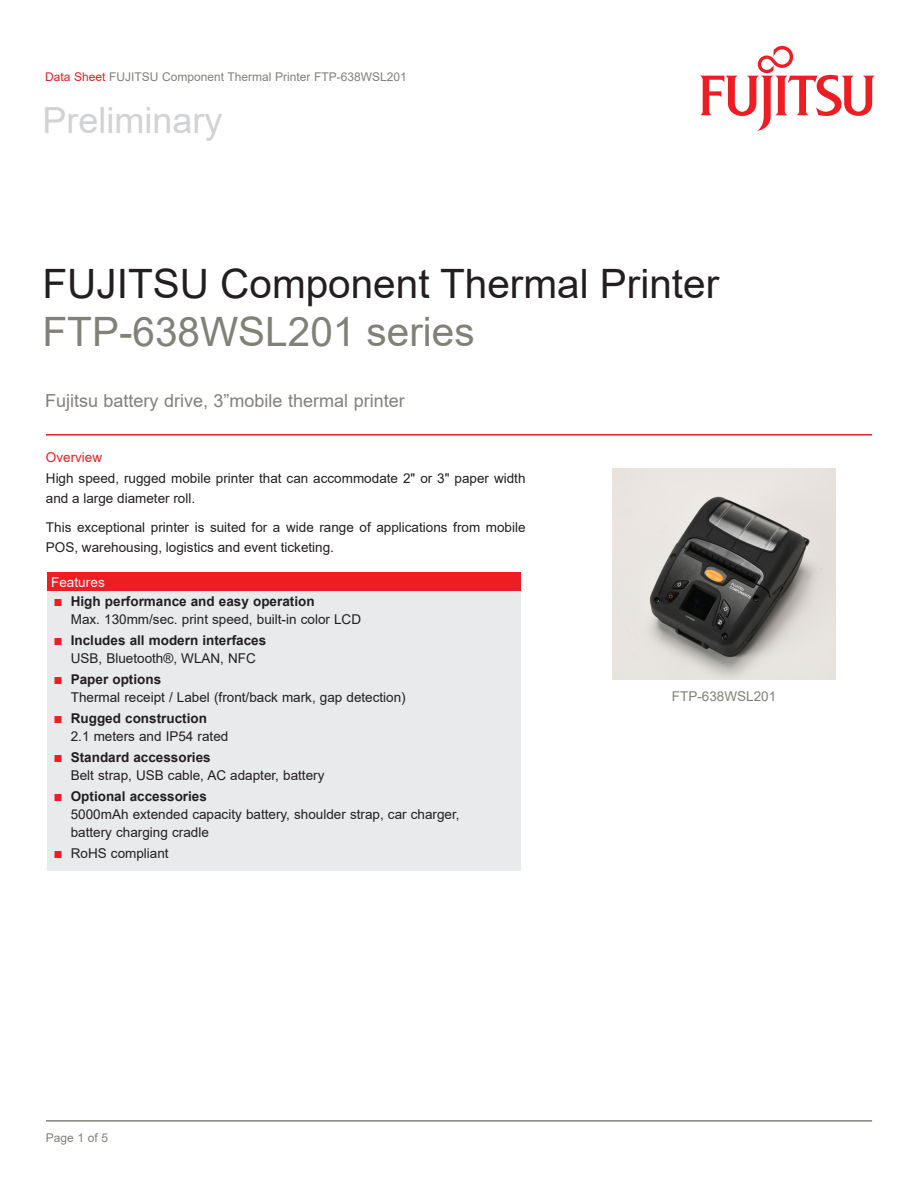
<style>
.page{position:relative;width:918px;height:1188px;background:#fff}
.page>*{position:absolute;margin:0;border:0;box-sizing:border-box;transform-origin:0 0}
.t1{font:40.5px "Arial";color:#231f20}
.t2{font:40.5px "Arial";color:#818178}
.t3{font:36px "Arial";color:#d1d2d4}
.t4{font:18px "Arial";color:#818178}
.BodyText{font:13.5px/18px "Arial";color:#231f20}
.t5{font:700 13.5px/18px "Arial";color:#231f20;text-align:center}
.Fujitsu_Image_Captio{font:13.5px "Arial";color:#818178}
.Fujitsu_Section_Head{font:13.5px "Arial";color:#ee1d23}
.Fujitsu_Table_Header{font:13.5px "Arial";letter-spacing:.005em;color:#fff}
.t6{font:12px "Arial";color:#818178}
.s1{color:#ee1d23}
.s2{font-family:"Fujitsu Sans";font-weight:300;color:#ee1d23}
.s3{font-weight:700}
.s4{font-weight:400}
</style>
<div class="page">
<svg style="left:700px;top:46px;width:175px;height:85px"></svg>
<hr style="left:46px;top:434px;width:826px;height:2px;background:#ee1d23">
<hr style="left:46px;top:1120px;width:826px;height:2px;background:#818178">
<div style="left:47px;top:572px;width:473px;height:19px;background:#ee1d23"></div>
<div style="left:47px;top:591px;width:473px;height:279px;background:#e9eaeb"></div>
<img style="left:612px;top:468px;width:224px;height:212px">
<p class="t6" style="left:45px;top:68px;width:363px"><span class="s1">Data Sheet</span> FUJITSU Component Thermal Printer FTP-638WSL201</p>
<h2 class="t3" style="left:43px;top:96px;width:181px">Preliminary</h2>
<h1 class="t1" style="left:43px;top:256px;width:678px">FUJITSU Component Thermal Printer</h1>
<h1 class="t2" style="left:43px;top:304px;width:434px">FTP-638WSL201 series</h1>
<h3 class="t4" style="left:45px;top:388px;width:361px">Fujitsu battery drive, 3”mobile thermal printer</h3>
<p class="Fujitsu_Section_Head" style="left:46px;top:448px;width:58px">Overview</p>
<p class="BodyText" style="left:46px;top:468px;width:481px;line-height:20.2px">High speed, rugged mobile printer that can accommodate 2" or 3" paper width and a large diameter roll.</p>
<p class="BodyText" style="left:46px;top:517px;width:481px;line-height:20.2px">This exceptional printer is suited for a wide range of applications from mobile<br>POS, warehousing, logistics and event ticketing.</p>
<p class="Fujitsu_Table_Header" style="left:51px;top:573px;width:55px">Features</p>
<p class="BodyText" style="left:71px;top:592px;width:292px;text-indent:-18px"><span class="s2">■</span> <span class="s3">High performance and easy operation<br></span>Max. 130mm/sec. print speed, built-in color LCD</p>
<p class="t5" style="left:53px;top:632px;width:215px"><span class="s2">■</span> Includes all modern interfaces<br><span class="s4">USB, Bluetooth®, WLAN, NFC</span></p>
<p class="BodyText" style="left:71px;top:670px;width:337px;text-indent:-18px"><span class="s2">■</span> <span class="s3">Paper options<br></span>Thermal receipt / Label (front/back mark, gap detection)</p>
<p class="BodyText" style="left:71px;top:709px;width:159px;text-indent:-18px"><span class="s2">■</span> <span class="s3">Rugged construction<br></span>2.1 meters and IP54 rated</p>
<p class="BodyText" style="left:71px;top:748px;width:255px;text-indent:-18px"><span class="s2">■</span> <span class="s3">Standard accessories<br></span>Belt strap, USB cable, AC adapter, battery</p>
<p class="BodyText" style="left:71px;top:787px;width:390px;text-indent:-18px"><span class="s2">■</span> <span class="s3">Optional accessories<br></span>5000mAh extended capacity battery, shoulder strap, car charger, battery charging cradle</p>
<p class="BodyText" style="left:53px;top:844px;width:117px"><span class="s2">■</span> RoHS compliant</p>
<p class="t6" style="left:46px;top:1130px;width:64px">Page 1 of 5</p>
<p class="Fujitsu_Image_Captio" style="left:672px;top:687px;width:106px">FTP-638WSL201</p>
</div>
